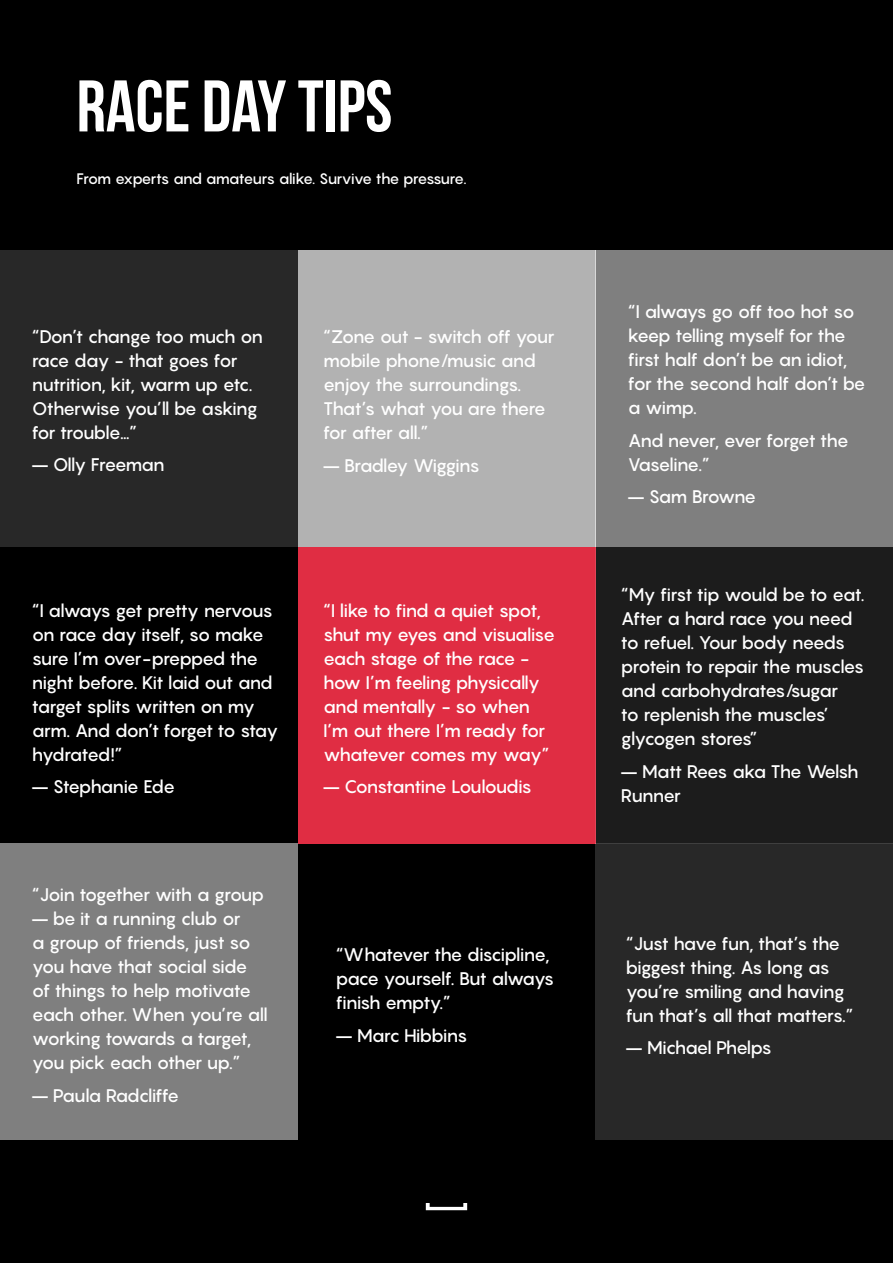
<style>
.page{position:relative;width:893px;height:1263px;background:#000}
.page>*{position:absolute;margin:0;border:0;box-sizing:border-box;transform-origin:0 0}
.t1{font:72.9px "Bebas Neue";color:#fff}
.t2{font:500 18px/24px "Pangram";letter-spacing:-.07em;color:#fff}
.t3{font:500 15px "Pangram";letter-spacing:-.07em;color:#fff}
</style>
<div class="page">
<svg style="left:426px;top:1203px;width:41px;height:7px"></svg>
<div style="left:298px;top:250px;width:297px;height:297px;background:#b2b2b2"></div>
<div style="left:0;top:250px;width:297px;height:297px;background:#282828"></div>
<div style="left:595px;top:250px;width:298px;height:297px;background:#7f7f7f"></div>
<div style="left:298px;top:547px;width:297px;height:297px;background:#e02d43"></div>
<div style="left:595px;top:547px;width:298px;height:297px;background:#1c1c1c"></div>
<div style="left:0;top:844px;width:297px;height:296px;background:#7f7f7f"></div>
<div style="left:595px;top:844px;width:298px;height:296px;background:#282828"></div>
<h1 class="t1" style="left:77px;top:66px;width:317px">RACE DAY TIPS</h1>
<p class="t3" style="left:77px;top:169px;width:392px">From experts and amateurs alike. Survive the pressure.</p>
<p class="t2" style="left:32px;top:324px;width:233px">“Don’t change too much on race day - that goes for nutrition, kit, warm up etc.<br>Otherwise you’ll be asking for trouble…”</p>
<p class="t2" style="left:32px;top:452px;width:134px">– Olly Freeman</p>
<p class="t2" style="left:323px;top:324px;width:233px">“Zone out - switch off your mobile phone/music and enjoy the surroundings.<br>That’s what you are there for after all.”</p>
<p class="t2" style="left:323px;top:453px;width:158px">– Bradley Wiggins</p>
<p class="t2" style="left:32px;top:598px;width:248px">“I always get pretty nervous on race day itself, so make sure I’m over-prepped the night before. Kit laid out and target splits written on my arm. And don’t forget to stay hydrated!”</p>
<p class="t2" style="left:32px;top:774px;width:145px">– Stephanie Ede</p>
<p class="t2" style="left:32px;top:883px;width:234px">“Join together with a group</p>
<p class="t2" style="left:32px;top:907px;width:237px">– be it a running club or<br>a group of friends, just so you have that social side of things to help motivate each other. When you’re all working towards a target, you pick each other up.”</p>
<p class="t2" style="left:32px;top:1083px;width:149px">– Paula Radcliffe</p>
<p class="t2" style="left:323px;top:598px;width:233px">“I like to find a quiet spot, shut my eyes and visualise each stage of the race - how I’m feeling physically and mentally - so when<br>I’m out there I’m ready for whatever comes my way”</p>
<p class="t2" style="left:323px;top:774px;width:210px">– Constantine Louloudis</p>
<p class="t2" style="left:336px;top:943px;width:220px">“Whatever the discipline, pace yourself. But always finish empty.”</p>
<p class="t2" style="left:336px;top:1023px;width:133px">– Marc Hibbins</p>
<p class="t2" style="left:628px;top:299px;width:239px">“I always go off too hot so keep telling myself for the first half don’t be an idiot, for the second half don’t be a wimp.</p>
<p class="t2" style="left:628px;top:428px;width:222px">And never, ever forget the<br>Vaseline.”</p>
<p class="t2" style="left:628px;top:484px;width:130px">– Sam Browne</p>
<p class="t2" style="left:621px;top:582px;width:245px">“My first tip would be to eat.<br>After a hard race you need to refuel. Your body needs protein to repair the muscles and carbohydrates/sugar<br>to replenish the muscles’ glycogen stores”</p>
<p class="t2" style="left:621px;top:759px;width:239px">– Matt Rees aka The Welsh<br>Runner</p>
<p class="t2" style="left:626px;top:931px;width:229px">“Just have fun, that’s the biggest thing. As long as you’re smiling and having fun that’s all that matters.”</p>
<p class="t2" style="left:626px;top:1035px;width:148px">– Michael Phelps</p>
</div>
